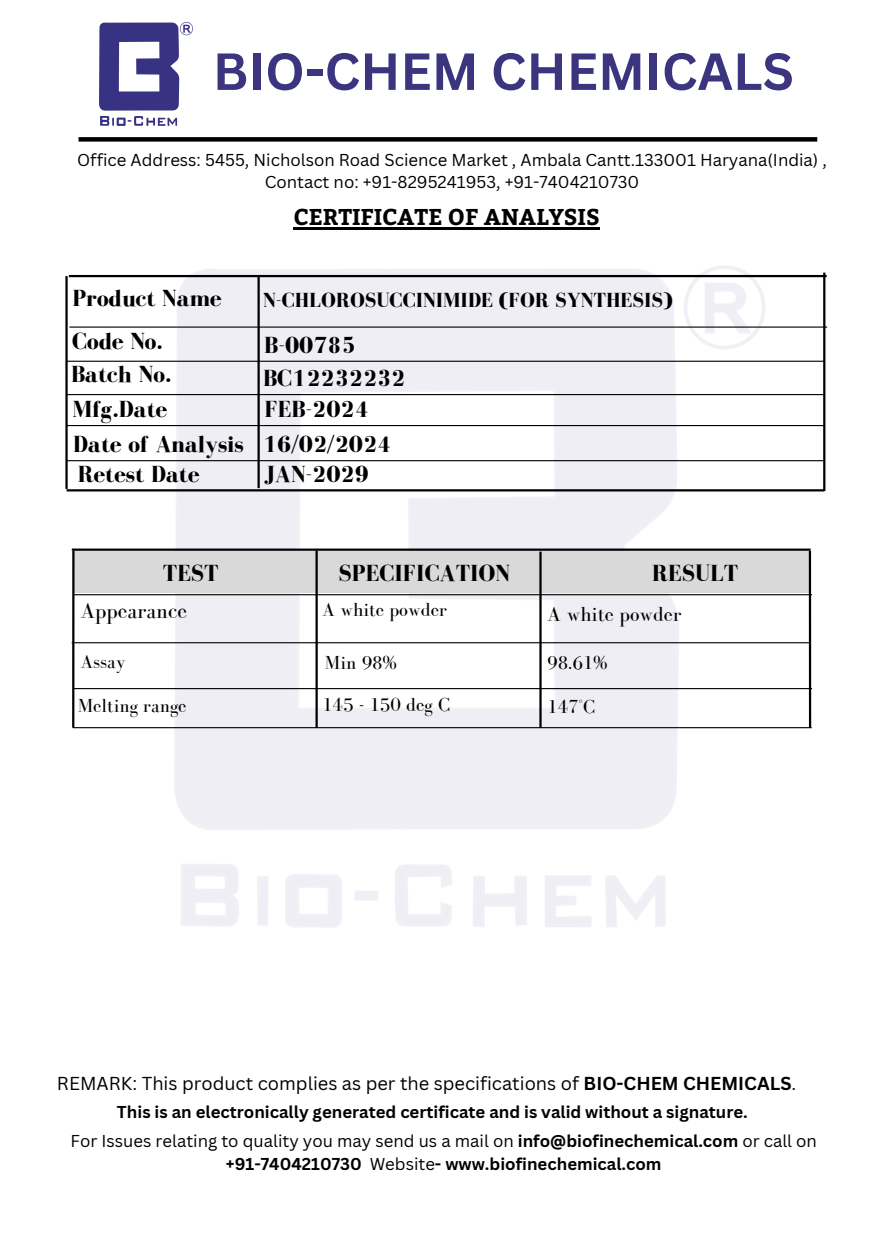
<style>
.page{position:relative;width:894px;height:1233px;background:#fff}
.page>*{position:absolute;margin:0;border:0;box-sizing:border-box;transform-origin:0 0}
.t1{font:700 51px "Canva Sans";color:#3b3580}
.t2{font:700 24px "Bodoni FLF";color:#000}
.t3{font:700 22.8px "Bitter";color:#000}
.t4{font:22.5px "Bodoni FLF";color:#000}
.t5{font:700 21px "Bodoni FLF";color:#000}
.t6{font:21px "Bodoni FLF";color:#000}
.t7{font:19.5px "Bodoni FLF";color:#000}
.t8{font:18.3px "Canva Sans";color:#000}
.t9{font:700 16.8px/22.5px "Canva Sans";color:#000;text-align:center}
.t10{font:16.8px/22.5px "Canva Sans";color:#000;text-align:center}
.s1{font-weight:700}
.s2{font-weight:400}
</style>
<div class="page">
<img style="left:174px;top:266px;width:591px;height:661px">
<div style="left:78px;top:137px;width:739px;height:5px;background:#000"></div>
<img style="left:100px;top:22px;width:92px;height:104px">
<hr style="left:293px;top:228px;width:306px;height:2px;background:#000">
<hr style="left:69px;top:327px;width:757px;height:1px;background:#000">
<hr style="left:66px;top:361px;width:758px;height:1px;background:#000">
<hr style="left:66px;top:394px;width:758px;height:1px;background:#000">
<hr style="left:67px;top:425px;width:757px;height:1px;background:#000">
<hr style="left:67px;top:460px;width:757px;height:1px;background:#000">
<hr style="left:67px;top:489px;width:757px;height:2px;background:#000">
<hr style="left:65px;top:276px;width:3px;height:213px;background:#000">
<hr style="left:257px;top:275px;width:3px;height:213px;background:#000">
<hr style="left:822px;top:273px;width:3px;height:218px;background:#000">
<hr style="left:69px;top:275px;width:757px;height:2px;background:#000">
<hr style="left:73px;top:594px;width:738px;height:1px;background:#000">
<hr style="left:72px;top:549px;width:738px;height:2px;background:#000">
<div style="left:74px;top:552px;width:736px;height:41px;background:#d9d9d9"></div>
<hr style="left:72px;top:642px;width:738px;height:1px;background:#000">
<hr style="left:73px;top:688px;width:738px;height:1px;background:#000">
<hr style="left:808px;top:551px;width:3px;height:177px;background:#000">
<hr style="left:539px;top:552px;width:2px;height:176px;background:#000">
<hr style="left:315px;top:551px;width:2px;height:177px;background:#000">
<hr style="left:72px;top:551px;width:2px;height:177px;background:#000">
<hr style="left:73px;top:727px;width:738px;height:1px;background:#000">
<h1 class="t1" style="left:213px;top:35px;width:582px">BIO-CHEM CHEMICALS</h1>
<p class="t10" style="left:77px;top:148px;width:751px">Office Address: 5455, Nicholson Road Science Market , Ambala Cantt.133001 Haryana(India) ,<br>Contact no: +91-8295241953, +91-7404210730</p>
<h2 class="t3" style="left:293px;top:201px;width:308px">CERTIFICATE OF ANALYSIS</h2>
<h2 class="t2" style="left:72px;top:285px;width:151px">Product Name</h2>
<h3 class="t2" style="left:72px;top:328px;width:92px">Code No.</h3>
<h2 class="t2" style="left:71px;top:361px;width:102px">Batch No.</h2>
<h5 class="t2" style="left:72px;top:396px;width:96px">Mfg.Date</h5>
<h5 class="t2" style="left:73px;top:431px;width:172px">Date of Analysis</h5>
<h5 class="t2" style="left:78px;top:461px;width:123px">Retest Date</h5>
<h5 class="t5" style="left:263px;top:288px;width:411px">N-CHLOROSUCCINIMIDE (FOR SYNTHESIS)</h5>
<h4 class="t2" style="left:264px;top:332px;width:93px">B-00785</h4>
<h3 class="t2" style="left:263px;top:365px;width:144px">BC12232232</h3>
<h3 class="t2" style="left:264px;top:396px;width:106px">FEB-2024</h3>
<h4 class="t2" style="left:263px;top:431px;width:130px">16/02/2024</h4>
<h3 class="t2" style="left:264px;top:461px;width:106px">JAN-2029</h3>
<h3 class="t2" style="left:163px;top:560px;width:57px">TEST</h3>
<h3 class="t2" style="left:338px;top:560px;width:173px">SPECIFICATION</h3>
<h3 class="t2" style="left:652px;top:560px;width:87px">RESULT</h3>
<h2 class="t4" style="left:80px;top:599px;width:108px">Appearance</h2>
<h2 class="t7" style="left:322px;top:599px;width:126px">A white powder</h2>
<h2 class="t6" style="left:547px;top:603px;width:136px">A white powder</h2>
<h3 class="t7" style="left:80px;top:651px;width:47px">Assay</h3>
<h5 class="t7" style="left:78px;top:695px;width:110px">Melting range</h5>
<h5 class="t7" style="left:325px;top:652px;width:74px">Min 98%</h5>
<h5 class="t7" style="left:547px;top:652px;width:62px">98.61%</h5>
<p class="t7" style="left:322px;top:694px;width:129px">145 - 150 deg C</p>
<h6 class="t7" style="left:547px;top:696px;width:49px">147°C</h6>
<h2 class="t8" style="left:57px;top:1070px;width:740px">REMARK: This product complies as per the specifications of <span class="s1">BIO-CHEM CHEMICALS</span>.</h2>
<p class="t9" style="left:117px;top:1100px;width:632px">This is an electronically generated certificate and is valid without a signature.</p>
<h2 class="t9" style="left:71px;top:1129px;width:747px"><span class="s2">For Issues relating to quality you may send us a mail on</span> info@biofinechemical.com <span class="s2">or call on </span>+91-7404210730 <span class="s2">Website</span>- www.biofinechemical.com</h2>
</div>
